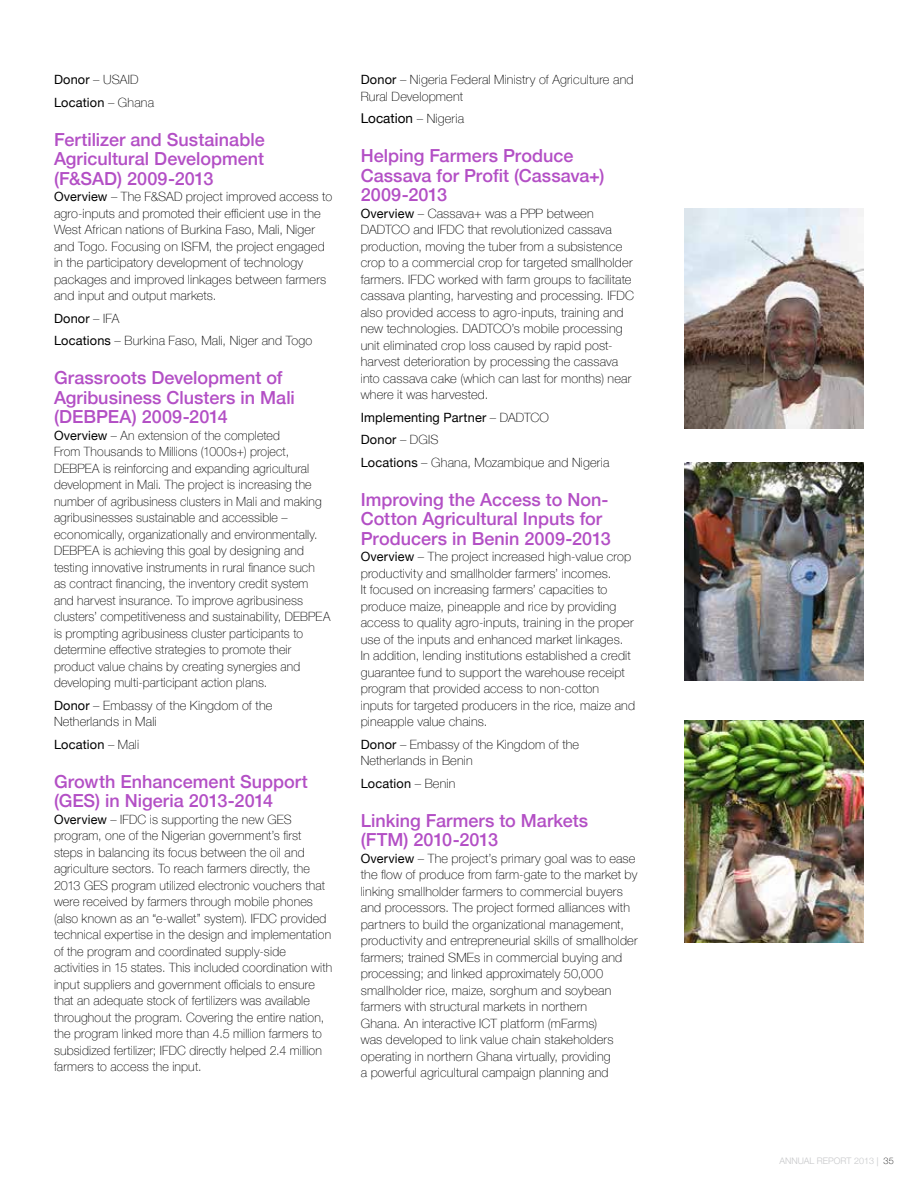
<style>
.page{position:relative;width:918px;height:1188px;background:#fff}
.page>*{position:absolute;margin:0;border:0;box-sizing:border-box;transform-origin:0 0}
.t1{font:500 18px/19.5px "Helvetica Neue";color:#b34fc5}
.t2{font:13.5px "Helvetica Neue";color:#000}
.t3{font:100 12.75px/16.5px "Helvetica Neue";letter-spacing:.01em;color:#000}
.t4{font:12.75px/22.5px "Helvetica Neue";letter-spacing:.015em;color:#000}
.t5{font:300 9px "Helvetica Neue";color:#c7c8ca}
.s1{font-weight:100}
.s2{font-weight:400}
.s3{font-weight:100;font-size:12.75px}
.s4{font-family:"Minion Pro";font-weight:400}
.s5{font-weight:100;color:#000}
</style>
<div class="page">
<img style="left:684px;top:209px;width:180px;height:220px">
<img style="left:684px;top:462px;width:180px;height:218px">
<img style="left:684px;top:720px;width:180px;height:223px">
<p class="t4" style="left:54px;top:69px;width:102px">Donor <span class="s1">– USAID<br></span>Location <span class="s1">– Ghana</span></p>
<h1 class="t1" style="left:54px;top:129px;width:212px;text-align:justify">Fertilizer and Sustainable Agricultural Development (F&amp;SAD) 2009-2013</h1>
<p class="t3" style="left:54px;top:188px;width:280px"><span class="s2">Overview</span> – The F&amp;SAD project improved access to agro-inputs and promoted their efficient use in the West African nations of Burkina Faso, Mali, Niger and Togo. Focusing on ISFM, the project engaged in the participatory development of technology packages and improved linkages between farmers and input and output markets.</p>
<p class="t3" style="left:54px;top:307px;width:260px;line-height:22.5px"><span class="s2">Donor</span> – IFA<br><span class="s2">Locations</span> – Burkina Faso, Mali, Niger and Togo</p>
<h1 class="t1" style="left:54px;top:367px;width:242px">Grassroots Development of<br>Agribusiness Clusters in Mali (DEBPEA) 2009-2014</h1>
<p class="t3" style="left:54px;top:427px;width:278px"><span class="s2">Overview</span> – An extension of the completed<br>From Thousands to Millions (1000s+) project, DEBPEA is reinforcing and expanding agricultural development in Mali. The project is increasing the number of agribusiness clusters in Mali and making agribusinesses sustainable and accessible – economically, organizationally and environmentally.<br>DEBPEA is achieving this goal by designing and testing innovative instruments in rural finance such as contract financing, the inventory credit system and harvest insurance. To improve agribusiness clusters’ competitiveness and sustainability, DEBPEA is prompting agribusiness cluster participants to determine effective strategies to promote their product value chains by creating synergies and developing multi-participant action plans.</p>
<p class="t3" style="left:54px;top:697px;width:220px"><span class="s2">Donor</span> – Embassy of the Kingdom of the<br>Netherlands in Mali</p>
<p class="t4" style="left:54px;top:734px;width:87px">Location <span class="s1">– Mali</span></p>
<h1 class="t1" style="left:54px;top:771px;width:255px">Growth Enhancement Support (GES) in Nigeria 2013-2014</h1>
<p class="t3" style="left:54px;top:811px;width:280px"><span class="s2">Overview</span> – IFDC is supporting the new GES program, one of the Nigerian government’s first steps in balancing its focus between the oil and agriculture sectors. To reach farmers directly, the 2013 GES program utilized electronic vouchers that were received by farmers through mobile phones (also known as an “e-wallet” system). IFDC provided technical expertise in the design and implementation of the program and coordinated supply-side activities in 15 states. This included coordination with input suppliers and government officials to ensure that an adequate stock of fertilizers was available throughout the program. Covering the entire nation, the program linked more than 4.5 million farmers to subsidized fertilizer; IFDC directly helped 2.4 million farmers to access the input.</p>
<p class="t3" style="left:361px;top:71px;width:274px"><span class="s2">Donor</span> – Nigeria Federal Ministry of Agriculture and<br>Rural Development</p>
<p class="t2" style="left:361px;top:109px;width:105px">Location <span class="s3">– Nigeria</span></p>
<h1 class="t1" style="left:361px;top:145px;width:245px">Helping Farmers Produce<br>Cassava for Profit (Cassava+)<br>2009-2013</h1>
<p class="t3" style="left:361px;top:205px;width:275px"><span class="s2">Overview</span> – Cassava+ was a PPP between DADTCO and IFDC that revolutionized cassava production, moving the tuber from a subsistence crop to a commercial crop for targeted smallholder farmers. IFDC worked with farm groups to facilitate cassava planting, harvesting and processing. IFDC also provided access to agro-inputs, training and new technologies. DADTCO’s mobile processing unit eliminated crop loss caused by rapid post&shy;harvest deterioration by processing the cassava into cassava cake (which can last for months) near where it was harvested.</p>
<p class="t3" style="left:361px;top:406px;width:250px;line-height:22.5px"><span class="s2">Implementing Partner</span> – DADTCO<br><span class="s2">Donor</span> – DGIS<br><span class="s2">Locations</span> – Ghana, Mozambique and Nigeria</p>
<h1 class="t1" style="left:361px;top:489px;width:252px">Improving the Access to Non-<br>Cotton Agricultural Inputs for<br>Producers in Benin 2009-2013</h1>
<p class="t3" style="left:361px;top:548px;width:276px"><span class="s2">Overview</span> – The project increased high-value crop productivity and smallholder farmers’ incomes.<br>It focused on increasing farmers’ capacities to produce maize, pineapple and rice by providing access to quality agro-inputs, training in the proper use of the inputs and enhanced market linkages.<br>In addition, lending institutions established a credit guarantee fund to support the warehouse receipt program that provided access to non-cotton<br>inputs for targeted producers in the rice, maize and pineapple value chains.</p>
<p class="t3" style="left:361px;top:736px;width:220px"><span class="s2">Donor</span> – Embassy of the Kingdom of the<br>Netherlands in Benin</p>
<p class="t4" style="left:361px;top:773px;width:96px">Location <span class="s1">– Benin</span></p>
<h1 class="t1" style="left:361px;top:810px;width:229px">Linking Farmers to Markets (FTM) 2010-2013</h1>
<p class="t3" style="left:361px;top:850px;width:278px"><span class="s2">Overview</span> – The project’s primary goal was to ease the flow of produce from farm-gate to the market by linking smallholder farmers to commercial buyers and processors. The project formed alliances with partners to build the organizational management, productivity and entrepreneurial skills of smallholder farmers; trained SMEs in commercial buying and processing; and linked approximately 50,000 smallholder rice, maize, sorghum and soybean farmers with structural markets in northern<br>Ghana. An interactive ICT platform (mFarms)<br>was developed to link value chain stakeholders operating in northern Ghana virtually, providing<br>a powerful agricultural campaign planning and</p>
<p class="t5" style="left:779px;top:1153px;width:116px">ANNUAL REPORT 2013 <span class="s4">|</span> <span class="s5">35</span></p>
</div>
